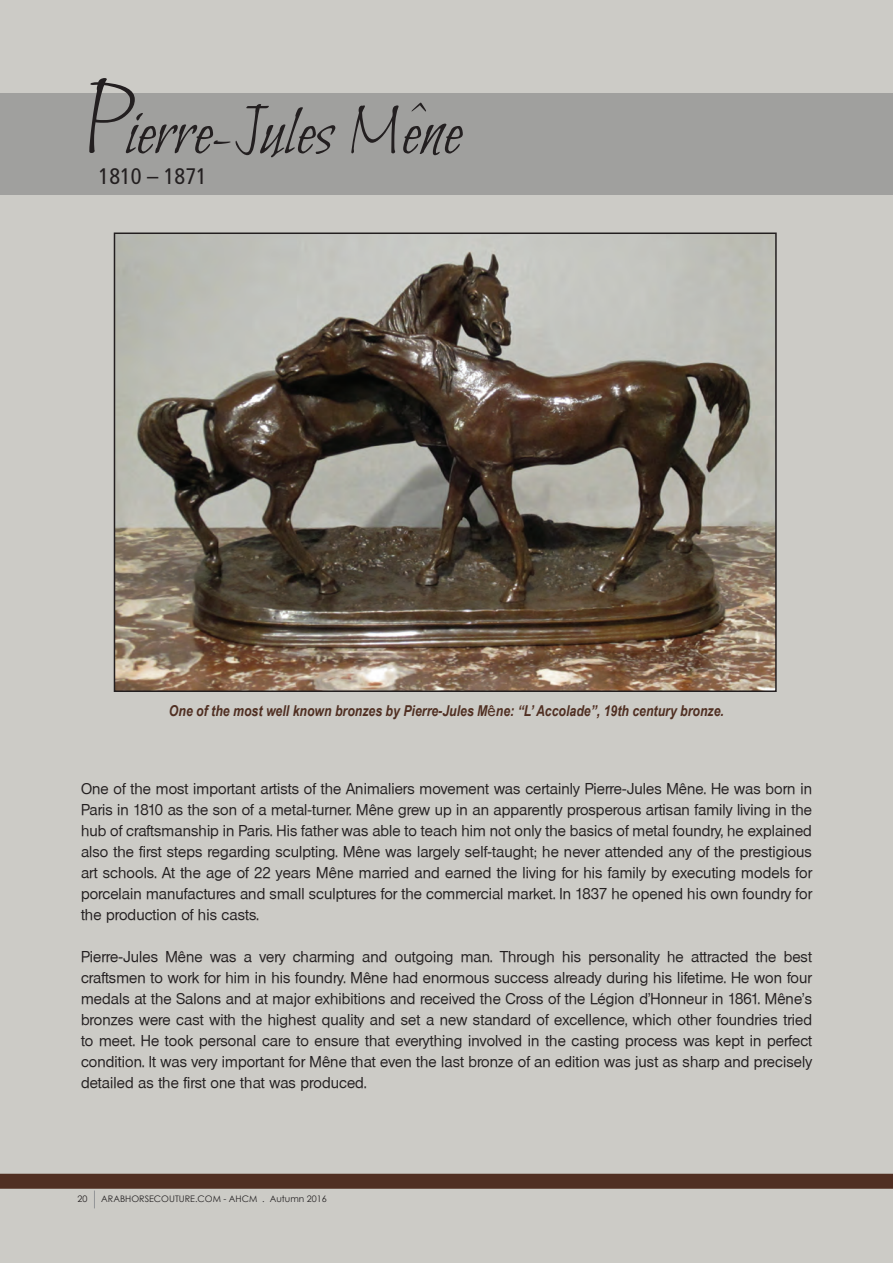
<style>
.page{position:relative;width:893px;height:1263px;background:#cccbc6}
.page>*{position:absolute;margin:0;border:0;box-sizing:border-box;transform-origin:0 0}
.t1{font:72px "Bilbo";color:#231f20}
.t2{font:condensed 22.5px "Frutiger LT Std";color:#231f20}
.t3{font:15px/21px "Basic Sans SF";letter-spacing:.005em;color:#231f20;text-align:justify}
.t4{font:italic 700 15px "Arial Narrow";color:#502f22}
.t5{font:9px "Century Gothic";color:#262324}
.t6{font:9px "Century Gothic";color:#231f20}
.s1{font-size:108px}
.s2{font-family:"Arial";font-weight:400;font-style:normal}
</style>
<div class="page">
<div style="left:0;top:93px;width:893px;height:101px;background:#a0a09e"></div>
<img style="left:117px;top:235px;width:657px;height:454px">
<div style="left:114px;top:232px;width:663px;height:460px;border:2px solid #231f20"></div>
<div style="left:0;top:1174px;width:893px;height:15px;background:#502f22"></div>
<svg style="left:94px;top:1190px;width:1px;height:18px"></svg>
<p class="t1" style="left:81px;top:92px;width:382px"><span class="s1">P</span>ierre-Jules Mêne</p>
<p class="t2" style="left:99px;top:163px;width:110px">1810 – 1871</p>
<p class="t4" style="left:169px;top:699px;width:557px">One of the most well known bronzes by Pierre-Jules M<span class="s2">ê</span>ne: “L’ Accolade”, 19th century bronze.</p>
<p class="t3" style="left:81px;top:778px;width:733px">One of the most important artists of the Animaliers movement was certainly Pierre-Jules Mêne. He was born in Paris in 1810 as the son of a metal-turner. Mêne grew up in an apparently prosperous artisan family living in the hub of craftsmanship in Paris. His father was able to teach him not only the basics of metal foundry, he explained also the first steps regarding sculpting. Mêne was largely self-taught; he never attended any of the prestigious art schools. At the age of 22 years Mêne married and earned the living for his family by executing models for porcelain manufactures and small sculptures for the commercial market. In 1837 he opened his own foundry for the production of his casts.</p>
<p class="t3" style="left:81px;top:946px;width:733px">Pierre-Jules Mêne was a very charming and outgoing man. Through his personality he attracted the best craftsmen to work for him in his foundry. Mêne had enormous success already during his lifetime. He won four medals at the Salons and at major exhibitions and received the Cross of the Légion d’Honneur in 1861. Mêne’s bronzes were cast with the highest quality and set a new standard of excellence, which other foundries tried to meet. He took personal care to ensure that everything involved in the casting process was kept in perfect condition. It was very important for Mêne that even the last bronze of an edition was just as sharp and precisely detailed as the first one that was produced.</p>
<p class="t6" style="left:78px;top:1192px;width:11px">20</p>
<p class="t5" style="left:101px;top:1192px;width:227px">ARABHORSECOUTURE.COM - AHCM . Autumn 2016</p>
</div>
